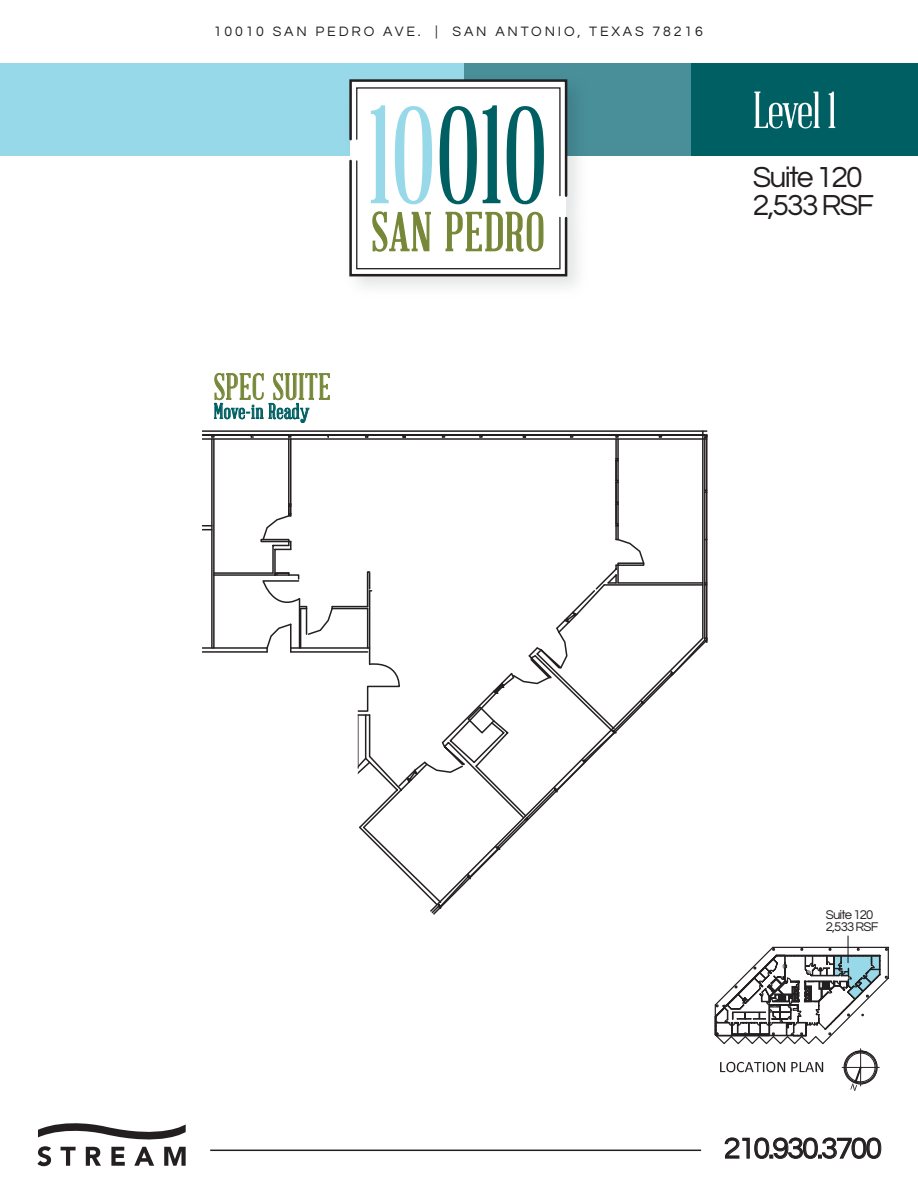
<style>
.page{position:relative;width:918px;height:1188px;background:#fff}
.page>*{position:absolute;margin:0;border:0;box-sizing:border-box;transform-origin:0 0}
.t1{font:136.95px "Abraham Lincoln";color:#005f63}
.t2{font:53.4px "Abraham Lincoln";letter-spacing:.025em;color:#768838}
.t3{font:51px "Abraham Lincoln";letter-spacing:-.03em;color:#fff}
.t4{font:35.85px "Abraham Lincoln";letter-spacing:.025em;color:#768838}
.t5{font:30.15px/28.5px "Questrial";letter-spacing:-.06em;color:#231f20}
.t6{font:21.15px "Abraham Lincoln";letter-spacing:.025em;color:#005f63}
.t7{font:14.1px "Questrial";letter-spacing:.2em;color:#231f20}
.t8{font:13.2px/12.5px "Questrial";letter-spacing:-.06em;color:#231f20}
.s1{color:#98d9e9}
</style>
<div class="page">
<div style="left:463px;top:63px;width:455px;height:93px;background:#005f63"></div>
<div style="left:232px;top:63px;width:459px;height:93px;background:#488f99"></div>
<div style="left:0;top:63px;width:463px;height:93px;background:#98d9e9"></div>
<svg style="left:214px;top:372px;width:116px;height:37px"></svg>
<svg style="left:724px;top:1137px;width:158px;height:22px"></svg>
<img style="left:357px;top:69px;width:221px;height:218px">
<svg style="left:349px;top:78px;width:220px;height:200px"></svg>
<svg style="left:37px;top:1123px;width:149px;height:43px"></svg>
<hr style="left:210px;top:1150px;width:491px;height:1px;background:#231f20">
<hr style="left:860px;top:1049px;width:1px;height:34px;background:#231f20">
<svg style="left:842px;top:1051px;width:37px;height:40px"></svg>
<svg style="left:720px;top:1062px;width:65px;height:10px"></svg>
<svg style="left:791px;top:1062px;width:32px;height:10px"></svg>
<hr style="left:706px;top:435px;width:2px;height:205px;background:#231f20">
<hr style="left:702px;top:431px;width:2px;height:207px;background:#231f20">
<hr style="left:704px;top:585px;width:2px;height:53px;background:#231f20">
<hr style="left:704px;top:492px;width:2px;height:91px;background:#231f20">
<hr style="left:704px;top:437px;width:2px;height:53px;background:#231f20">
<hr style="left:202px;top:430px;width:505px;height:2px;background:#231f20">
<hr style="left:618px;top:582px;width:85px;height:2px;background:#231f20">
<hr style="left:604px;top:584px;width:99px;height:2px;background:#231f20">
<hr style="left:202px;top:438px;width:505px;height:2px;background:#231f20">
<hr style="left:202px;top:434px;width:505px;height:2px;background:#231f20">
<svg style="left:658px;top:436px;width:5px;height:3px"></svg>
<svg style="left:703px;top:581px;width:5px;height:5px"></svg>
<svg style="left:701px;top:433px;width:7px;height:6px"></svg>
<svg style="left:670px;top:637px;width:38px;height:41px"></svg>
<svg style="left:202px;top:436px;width:445px;height:479px"></svg>
<svg style="left:714px;top:946px;width:175px;height:99px"></svg>
<hr style="left:847px;top:936px;width:2px;height:27px;background:#231f20">
<p class="t7" style="left:214px;top:25px;width:491px">10010 SAN PEDRO AVE. | SAN ANTONIO, TEXAS 78216</p>
<h1 class="t1" style="left:369px;top:84px;width:180px"><span class="s1">10</span>010</h1>
<h2 class="t2" style="left:371px;top:204px;width:174px">SAN PEDRO</h2>
<h3 class="t4" style="left:214px;top:368px;width:118px">SPEC SUITE</h3>
<h3 class="t6" style="left:214px;top:400px;width:97px">Move-in Ready</h3>
<h3 class="t3" style="left:753px;top:84px;width:85px">Level 1</h3>
<h3 class="t5" style="left:753px;top:163px;width:123px">Suite 120<br>2,533 RSF</h3>
<p class="t8" style="left:826px;top:909px;width:54px">Suite 120<br>2,533 RSF</p>
<h3 class="t5" style="left:724px;top:1135px;width:160px">210.930.3700</h3>
</div>
